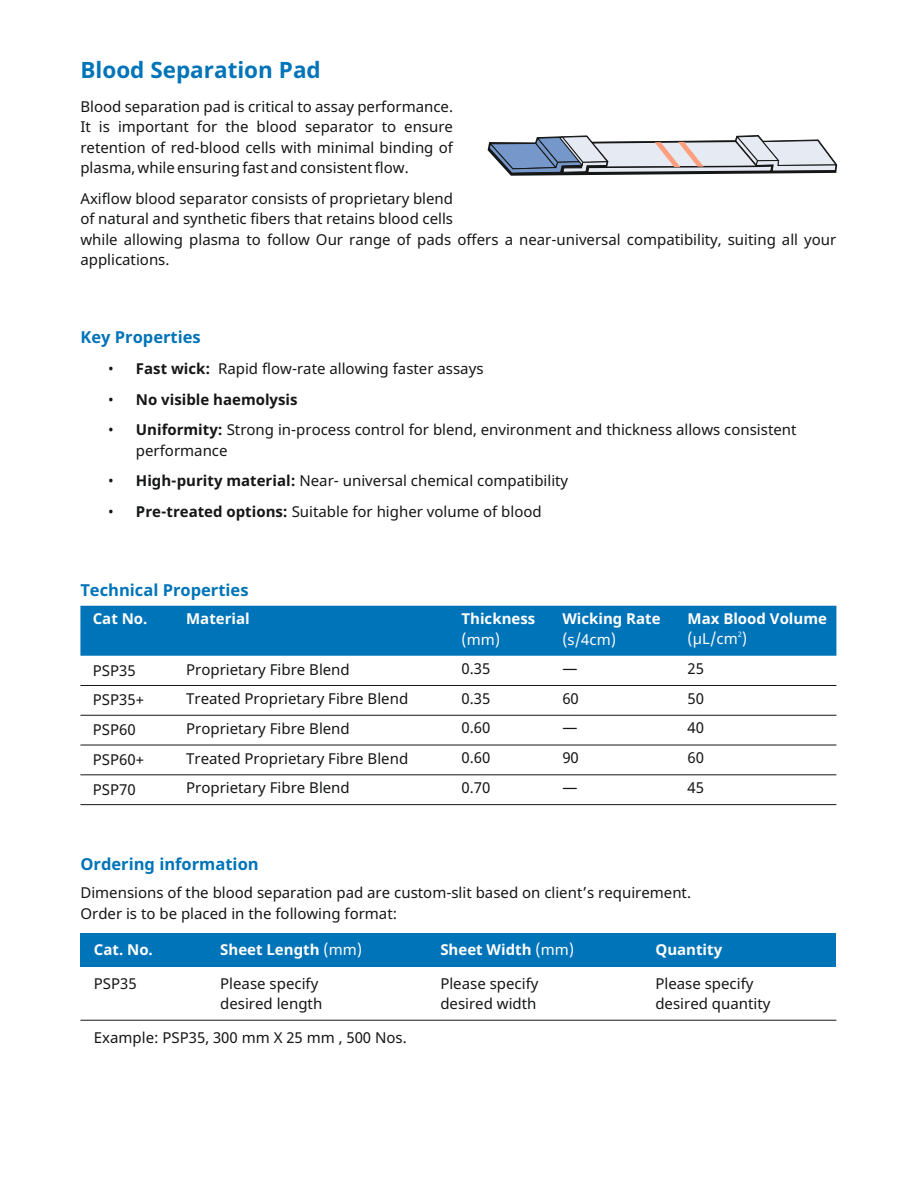
<style>
.page{position:relative;width:918px;height:1188px;background:#fff}
.page>*{position:absolute;margin:0;border:0;box-sizing:border-box;transform-origin:0 0}
.t1{font:700 22.5px "Noto Sans";color:#0074b8}
.t2{font:700 16.5px "Noto Sans";color:#0074b8}
.t3{font:15px/29.7px "Noto Sans";color:#151616}
.t4{font:700 15px "Noto Sans";color:#fff}
.t5{font:700 15px "Noto Sans";color:#151616}
.t6{font:15px "Noto Sans";color:#fff}
.t7{font:7.5px "Noto Sans";color:#fff}
.s1{font-weight:700}
.s2{font-weight:400}
</style>
<div class="page">
<div style="left:80px;top:606px;width:756px;height:50px;background:#0074b8"></div>
<hr style="left:80px;top:685px;width:756px;height:1px;background:#151616">
<hr style="left:80px;top:715px;width:756px;height:1px;background:#151616">
<hr style="left:80px;top:745px;width:756px;height:1px;background:#151616">
<hr style="left:80px;top:774px;width:756px;height:1px;background:#151616">
<hr style="left:80px;top:804px;width:756px;height:1px;background:#151616">
<svg style="left:488px;top:135px;width:350px;height:41px"></svg>
<div style="left:80px;top:933px;width:756px;height:34px;background:#0074b8"></div>
<hr style="left:80px;top:1020px;width:756px;height:1px;background:#151616">
<h1 class="t1" style="left:80px;top:54px;width:242px">Blood Separation Pad</h1>
<p class="t3" style="left:80px;top:96px;width:374px;line-height:20.4px;text-align:justify">Blood separation pad is critical to assay performance.<br>It is important for the blood separator to ensure retention of red-blood cells with minimal binding of plasma, while ensuring fast and consistent flow.</p>
<p class="t3" style="left:80px;top:188px;width:757px;line-height:20.4px">Axiflow blood separator consists of proprietary blend<br>of natural and synthetic fibers that retains blood cells<br>while allowing plasma to follow Our range of pads offers a near-universal compatibility, suiting all your applications.</p>
<p class="t2" style="left:80px;top:325px;width:122px">Key Properties</p>
<p class="t3" style="left:108px;top:353px;width:377px">• <span class="s1">Fast wick:</span> Rapid flow-rate allowing faster assays</p>
<p class="t5" style="left:108px;top:389px;width:191px"><span class="s2">•</span> No visible haemolysis</p>
<p class="t3" style="left:136px;top:419px;width:662px;line-height:20.4px;text-indent:-28px">• <span class="s1">Uniformity:</span> Strong in-process control for blend, environment and thickness allows consistent performance</p>
<p class="t3" style="left:108px;top:466px;width:462px">• <span class="s1">High-purity material:</span> Near- universal chemical compatibility</p>
<p class="t3" style="left:108px;top:496px;width:435px">• <span class="s1">Pre-treated options:</span> Suitable for higher volume of blood</p>
<p class="t2" style="left:80px;top:578px;width:170px">Technical Properties</p>
<p class="t4" style="left:93px;top:608px;width:56px">Cat No.</p>
<p class="t4" style="left:186px;top:608px;width:65px">Material</p>
<p class="t4" style="left:462px;top:608px;width:75px">Thickness</p>
<p class="t6" style="left:462px;top:629px;width:40px">(mm)</p>
<p class="t4" style="left:562px;top:608px;width:100px">Wicking Rate</p>
<p class="t6" style="left:562px;top:629px;width:55px">(s/4cm)</p>
<p class="t4" style="left:688px;top:608px;width:141px">Max Blood Volume</p>
<p class="t7" style="left:738px;top:629px;width:6px">2</p>
<p class="t6" style="left:688px;top:628px;width:61px">(μL/cm )</p>
<p class="t3" style="left:93px;top:655px;width:53px">PSP35<br>PSP35+<br>PSP60<br>PSP60+<br>PSP70</p>
<p class="t3" style="left:186px;top:654px;width:224px">Proprietary Fibre Blend<br>Treated Proprietary Fibre Blend<br>Proprietary Fibre Blend<br>Treated Proprietary Fibre Blend<br>Proprietary Fibre Blend</p>
<p class="t3" style="left:462px;top:653px;width:30px;text-align:justify">0.35<br>0.35<br>0.60<br>0.60<br>0.70</p>
<p class="t3" style="left:562px;top:653px;width:18px;text-align:justify">— 60 — 90 —</p>
<p class="t3" style="left:688px;top:653px;width:18px;text-align:justify">25<br>50<br>40<br>60<br>45</p>
<p class="t2" style="left:80px;top:853px;width:180px">Ordering information</p>
<p class="t3" style="left:80px;top:882px;width:612px;line-height:20.4px">Dimensions of the blood separation pad are custom-slit based on client’s requirement.<br>Order is to be placed in the following format:</p>
<p class="t4" style="left:94px;top:939px;width:61px">Cat. No.</p>
<p class="t4" style="left:220px;top:939px;width:143px">Sheet Length <span class="s2">(mm)</span></p>
<p class="t4" style="left:440px;top:939px;width:135px">Sheet Width <span class="s2">(mm)</span></p>
<p class="t4" style="left:655px;top:939px;width:68px">Quantity</p>
<p class="t3" style="left:94px;top:968px;width:44px">PSP35</p>
<p class="t3" style="left:220px;top:968px;width:100px">Please specify</p>
<p class="t3" style="left:440px;top:968px;width:100px">Please specify</p>
<p class="t3" style="left:655px;top:968px;width:100px">Please specify</p>
<p class="t3" style="left:220px;top:988px;width:104px">desired length</p>
<p class="t3" style="left:440px;top:988px;width:98px">desired width</p>
<p class="t3" style="left:655px;top:988px;width:117px">desired quantity</p>
<p class="t3" style="left:94px;top:1022px;width:314px">Example: PSP35, 300 mm X 25 mm , 500 Nos.</p>
</div>
